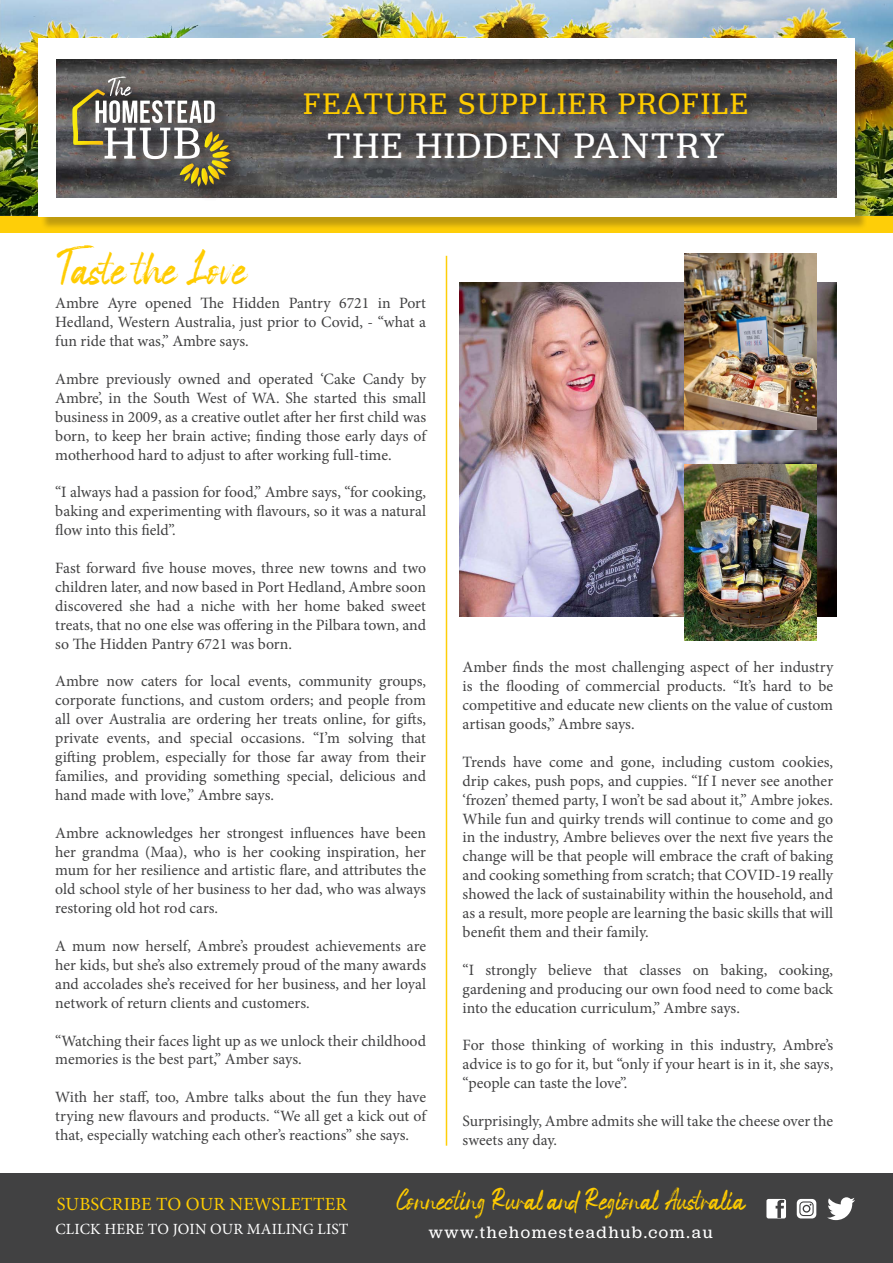
<style>
.page{position:relative;width:893px;height:1263px;background:#fff}
.page>*{position:absolute;margin:0;border:0;box-sizing:border-box;transform-origin:0 0}
.t1{font:36.9px "Jubilat";letter-spacing:.06em;color:#fff}
.t2{font:33px "Space Outside";color:#fc0}
.t3{font:30.9px "Jubilat";letter-spacing:.06em;color:#fc0}
.t4{font:20.4px "Space Outside";color:#fc0}
.t5{font:18.6px "Minion Pro";letter-spacing:.01em;color:#fc0}
.t6{font:17.25px "Jubilat";letter-spacing:.095em;color:#fff}
.t7{font:15.75px/18.9px "Minion Pro";color:#414142;text-align:justify}
.t8{font:15.6px "Minion Pro";letter-spacing:.01em;color:#fff}
</style>
<div class="page">
<img style="left:0;top:0;width:893px;height:215px">
<div style="left:40px;top:40px;width:828px;height:190px;background:#231f20;opacity:.29"></div>
<div style="left:38px;top:38px;width:817px;height:179px;background:#fff"></div>
<img style="left:57px;top:60px;width:779px;height:138px">
<div style="left:303px;top:92px;width:455px;height:78px;background:#231f20;opacity:.75"></div>
<div style="left:73px;top:77px;width:174px;height:125px;background:#231f20;opacity:.75"></div>
<svg style="left:72px;top:76px;width:159px;height:111px;background:#757164"></svg>
<hr style="left:446px;top:256px;width:1px;height:890px;background:#fece08">
<div style="left:0;top:1174px;width:893px;height:89px;background:#414142"></div>
<svg style="left:797px;top:1199px;width:19px;height:19px"></svg>
<svg style="left:766px;top:1199px;width:20px;height:19px"></svg>
<svg style="left:827px;top:1197px;width:28px;height:23px"></svg>
<img style="left:460px;top:282px;width:376px;height:335px">
<img style="left:685px;top:465px;width:131px;height:176px">
<img style="left:685px;top:254px;width:131px;height:175px">
<p class="t3" style="left:304px;top:84px;width:446px">FEATURE SUPPLIER PROFILE</p>
<p class="t1" style="left:327px;top:123px;width:399px">THE HIDDEN PANTRY</p>
<p class="t2" style="left:55px;top:252px;width:193px">Taste the Love</p>
<p class="t7" style="left:55px;top:294px;width:372px">Ambre Ayre opened The Hidden Pantry 6721 in Port Hedland, Western Australia, just prior to Covid, - “what a fun ride that was,” Ambre says.</p>
<p class="t7" style="left:55px;top:370px;width:372px">Ambre previously owned and operated ‘Cake Candy by Ambre’, in the South West of WA. She started this small business in 2009, as a creative outlet after her first child was born, to keep her brain active; finding those early days of motherhood hard to adjust to after working full-time.</p>
<p class="t7" style="left:55px;top:483px;width:372px">“I always had a passion for food,” Ambre says, “for cooking, baking and experimenting with flavours, so it was a natural flow into this field”.</p>
<p class="t7" style="left:55px;top:559px;width:372px">Fast forward five house moves, three new towns and two children later, and now based in Port Hedland, Ambre soon discovered she had a niche with her home baked sweet treats, that no one else was offering in the Pilbara town, and so The Hidden Pantry 6721 was born.</p>
<p class="t7" style="left:55px;top:672px;width:372px">Ambre now caters for local events, community groups, corporate functions, and custom orders; and people from all over Australia are ordering her treats online, for gifts, private events, and special occasions. “I’m solving that gifting problem, especially for those far away from their families, and providing something special, delicious and hand made with love,” Ambre says.</p>
<p class="t7" style="left:55px;top:823px;width:372px">Ambre acknowledges her strongest influences have been her grandma (Maa), who is her cooking inspiration, her mum for her resilience and artistic flare, and attributes the old school style of her business to her dad, who was always restoring old hot rod cars.</p>
<p class="t7" style="left:55px;top:937px;width:372px">A mum now herself, Ambre’s proudest achievements are her kids, but she’s also extremely proud of the many awards and accolades she’s received for her business, and her loyal network of return clients and customers.</p>
<p class="t7" style="left:55px;top:1031px;width:372px">“Watching their faces light up as we unlock their childhood memories is the best part,” Amber says.</p>
<p class="t7" style="left:55px;top:1088px;width:372px">With her staff, too, Ambre talks about the fun they have trying new flavours and products. “We all get a kick out of that, especially watching each other’s reactions” she says.</p>
<p class="t7" style="left:463px;top:658px;width:372px">Amber finds the most challenging aspect of her industry is the flooding of commercial products. “It’s hard to be competitive and educate new clients on the value of custom artisan goods,” Ambre says.</p>
<p class="t7" style="left:463px;top:752px;width:372px">Trends have come and gone, including custom cookies, drip cakes, push pops, and cuppies. “If I never see another ‘frozen’ themed party, I won’t be sad about it,” Ambre jokes.</p>
<p class="t7" style="left:463px;top:809px;width:372px">While fun and quirky trends will continue to come and go in the industry, Ambre believes over the next five years the change will be that people will embrace the craft of baking and cooking something from scratch; that COVID-19 really showed the lack of sustainability within the household, and as a result, more people are learning the basic skills that will benefit them and their family.</p>
<p class="t7" style="left:463px;top:960px;width:372px">“I strongly believe that classes on baking, cooking, gardening and producing our own food need to come back into the education curriculum,” Ambre says.</p>
<p class="t7" style="left:463px;top:1036px;width:372px">For those thinking of working in this industry, Ambre’s advice is to go for it, but “only if your heart is in it, she says, “people can taste the love”.</p>
<p class="t7" style="left:463px;top:1111px;width:372px">Surprisingly, Ambre admits she will take the cheese over the sweets any day.</p>
<p class="t5" style="left:57px;top:1191px;width:292px">SUBSCRIBE TO OUR NEWSLETTER</p>
<p class="t8" style="left:55px;top:1218px;width:295px">CLICK HERE TO JOIN OUR MAILING LIST</p>
<p class="t4" style="left:396px;top:1190px;width:350px">Connecting Rural and Regional Australia</p>
<p class="t6" style="left:429px;top:1221px;width:285px">www.thehomesteadhub.com.au</p>
</div>
